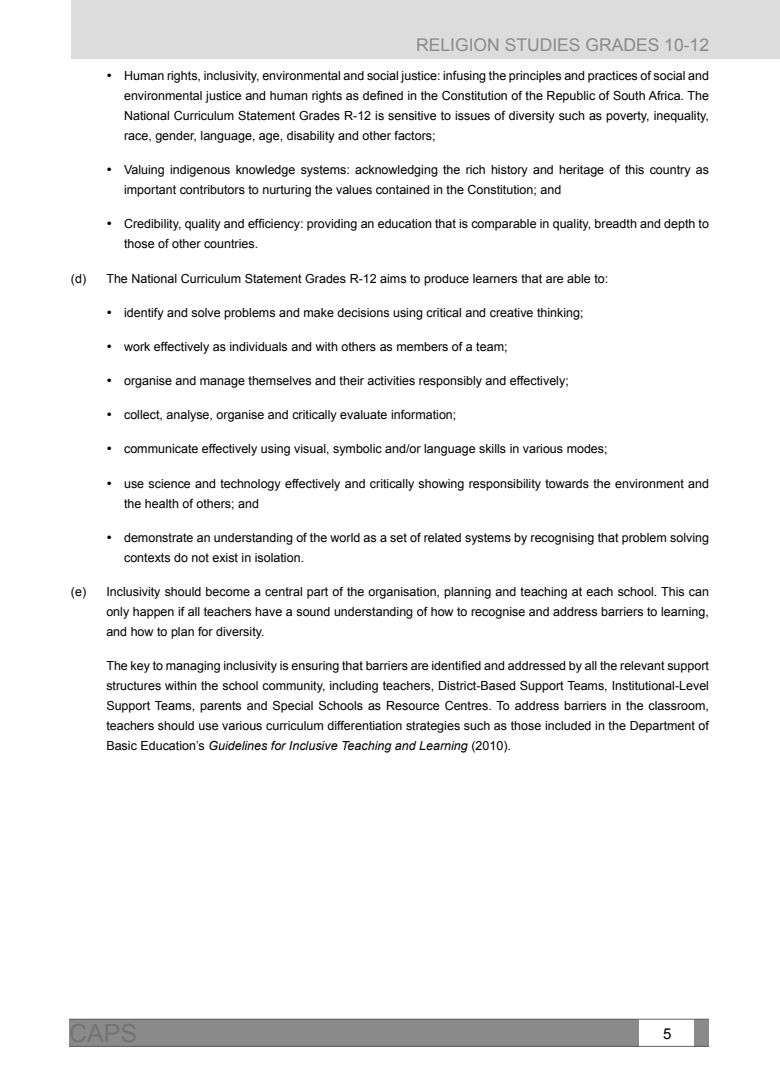
<style>
.page{position:relative;width:780px;height:1088px;background:#fff}
.page>*{position:absolute;margin:0;border:0;box-sizing:border-box;transform-origin:0 0}
.t1{font:25px "Arial";color:#737373}
.t2{font:17.5px "Arial";color:#8a8a8a}
.t3{font:15px "Arial";color:#000}
.t4{font:12.5px/20px "Arial";color:#000}
.s1{font-style:italic}
</style>
<div class="page">
<div style="left:71px;top:0;width:709px;height:58px;background:#dcdcdc"></div>
<div style="left:69px;top:1019px;width:569px;height:27px;background:#8a8a8a"></div>
<div style="left:694px;top:1019px;width:15px;height:27px;background:#8a8a8a"></div>
<hr style="left:69px;top:1046px;width:640px;height:1px;background:#5f5f5f">
<hr style="left:69px;top:1019px;width:640px;height:1px;background:#5f5f5f">
<h2 class="t2" style="left:416px;top:35px;width:294px">RELIGION STUDIES GRADES 10-12</h2>
<p class="t4" style="left:124px;top:66px;width:586px;text-align:justify;text-indent:-18px">• Human rights, inclusivity, environmental and social justice: infusing the principles and practices of social and environmental justice and human rights as defined in the Constitution of the Republic of South Africa. The National Curriculum Statement Grades R-12 is sensitive to issues of diversity such as poverty, inequality, race, gender, language, age, disability and other factors;</p>
<p class="t4" style="left:124px;top:160px;width:586px;text-indent:-18px">• Valuing indigenous knowledge systems: acknowledging the rich history and heritage of this country as important contributors to nurturing the values contained in the Constitution; and</p>
<p class="t4" style="left:124px;top:214px;width:586px;text-indent:-18px">• Credibility, quality and efficiency: providing an education that is comparable in quality, breadth and depth to those of other countries.</p>
<p class="t4" style="left:71px;top:268px;width:539px">(d) The National Curriculum Statement Grades R-12 aims to produce learners that are able to:</p>
<p class="t4" style="left:106px;top:302px;width:478px">• identify and solve problems and make decisions using critical and creative thinking;</p>
<p class="t4" style="left:106px;top:336px;width:402px">• work effectively as individuals and with others as members of a team;</p>
<p class="t4" style="left:106px;top:371px;width:464px">• organise and manage themselves and their activities responsibly and effectively;</p>
<p class="t4" style="left:106px;top:405px;width:351px">• collect, analyse, organise and critically evaluate information;</p>
<p class="t4" style="left:106px;top:439px;width:503px">• communicate effectively using visual, symbolic and/or language skills in various modes;</p>
<p class="t4" style="left:124px;top:473px;width:586px;text-indent:-18px">• use science and technology effectively and critically showing responsibility towards the environment and the health of others; and</p>
<p class="t4" style="left:124px;top:527px;width:586px;text-indent:-18px">• demonstrate an understanding of the world as a set of related systems by recognising that problem solving contexts do not exist in isolation.</p>
<p class="t4" style="left:106px;top:581px;width:604px;text-align:justify;text-indent:-35px">(e) Inclusivity should become a central part of the organisation, planning and teaching at each school. This can only happen if all teachers have a sound understanding of how to recognise and address barriers to learning, and how to plan for diversity.</p>
<p class="t4" style="left:106px;top:656px;width:604px;text-align:justify">The key to managing inclusivity is ensuring that barriers are identified and addressed by all the relevant support structures within the school community, including teachers, District-Based Support Teams, Institutional-Level Support Teams, parents and Special Schools as Resource Centres. To address barriers in the classroom, teachers should use various curriculum differentiation strategies such as those included in the Department of Basic Education’s <span class="s1">Guidelines for Inclusive Teaching and Learning</span> (2010).</p>
<h1 class="t1" style="left:69px;top:1019px;width:70px">CAPS</h1>
<p class="t3" style="left:663px;top:1025px;width:10px">5</p>
</div>
